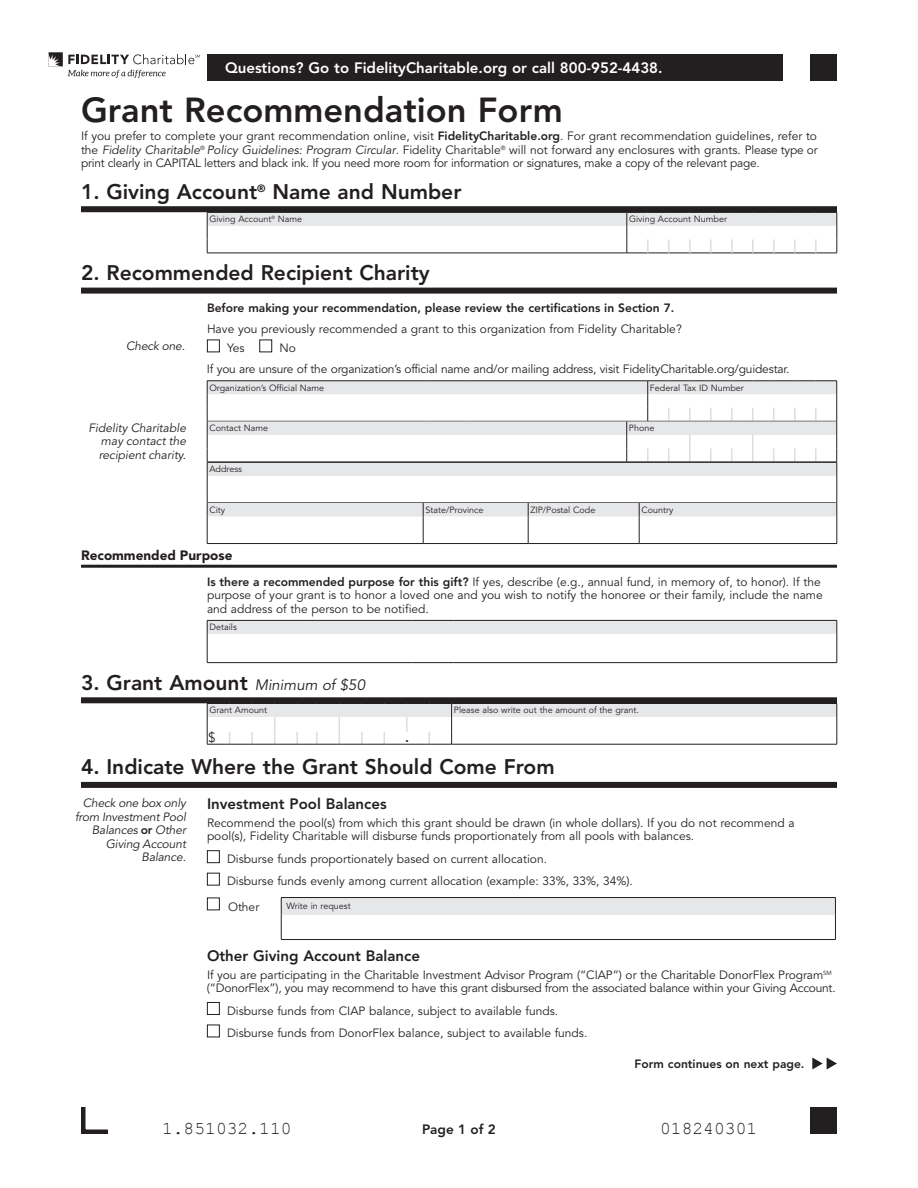
<style>
.page{position:relative;width:918px;height:1188px;background:#fff}
.page>*{position:absolute;margin:0;border:0;box-sizing:border-box;transform-origin:0 0}
.t1{font:800 34.5px "Avenir";color:#231f20}
.t2{font:800 21px "Avenir";color:#231f20}
.t3{font:18px "Courier New";color:#231f20}
.t4{font:800 15px "Avenir";color:#fff}
.t5{font:800 15px "Avenir";color:#231f20}
.t6{font:900 13.5px "Avenir";color:#231f20}
.t7{font:800 13.5px "Avenir";color:#231f20}
.t8{font:13.5px "Avenir";color:#231f20}
.t9{font:12px/13.5px "Avenir";color:#231f20}
.t10{font:12px/13.5px "Avenir";letter-spacing:-.02em;color:#231f20}
.t11{font:800 12px "Avenir";color:#231f20}
.t12{font:italic 12px/13.5px "Avenir LT Std";letter-spacing:-.01em;color:#231f20;text-align:right}
.t13{font:italic 12px/13.5px "Avenir";color:#231f20;text-align:justify}
.t14{font:9px "Avenir";color:#231f20}
.s1{font-weight:800}
.s2{font-style:italic}
.s3{font-weight:400;font-style:italic;font-size:15px}
.s4{font-weight:800;font-style:normal}
</style>
<div class="page">
<div style="left:207px;top:54px;width:576px;height:27px;background:#231f20"></div>
<div style="left:81px;top:206px;width:756px;height:6px;background:#231f20"></div>
<div style="left:81px;top:288px;width:756px;height:6px;background:#231f20"></div>
<hr style="left:81px;top:565px;width:756px;height:3px;background:#231f20">
<div style="left:81px;top:697px;width:756px;height:6px;background:#231f20"></div>
<div style="left:81px;top:782px;width:756px;height:6px;background:#231f20"></div>
<svg style="left:207px;top:212px;width:631px;height:42px"></svg>
<div style="left:207px;top:340px;width:13px;height:12px;border:1px solid #231f20"></div>
<div style="left:259px;top:340px;width:13px;height:12px;border:1px solid #231f20"></div>
<svg style="left:207px;top:381px;width:631px;height:162px"></svg>
<hr style="left:207px;top:543px;width:216px;height:1px;background:#231f20">
<hr style="left:423px;top:543px;width:105px;height:1px;background:#231f20">
<hr style="left:528px;top:543px;width:111px;height:1px;background:#231f20">
<hr style="left:639px;top:543px;width:198px;height:1px;background:#231f20">
<hr style="left:207px;top:662px;width:206px;height:1px;background:#231f20">
<hr style="left:413px;top:662px;width:41px;height:1px;background:#231f20">
<hr style="left:454px;top:662px;width:383px;height:1px;background:#231f20">
<svg style="left:207px;top:620px;width:631px;height:42px"></svg>
<svg style="left:207px;top:703px;width:631px;height:42px"></svg>
<hr style="left:452px;top:744px;width:385px;height:1px;background:#231f20">
<div style="left:207px;top:850px;width:13px;height:13px;border:1px solid #231f20"></div>
<div style="left:207px;top:873px;width:13px;height:13px;border:1px solid #231f20"></div>
<div style="left:281px;top:898px;width:554px;height:17px;background:#e6e7e9"></div>
<hr style="left:281px;top:897px;width:555px;height:1px;background:#231f20">
<svg style="left:281px;top:898px;width:1px;height:41px"></svg>
<svg style="left:835px;top:898px;width:1px;height:41px"></svg>
<hr style="left:281px;top:939px;width:555px;height:1px;background:#231f20">
<div style="left:207px;top:898px;width:13px;height:12px;border:1px solid #231f20"></div>
<div style="left:207px;top:1002px;width:13px;height:13px;border:1px solid #231f20"></div>
<div style="left:207px;top:1025px;width:13px;height:12px;border:1px solid #231f20"></div>
<svg style="left:812px;top:1058px;width:25px;height:12px"></svg>
<svg style="left:49px;top:52px;width:151px;height:26px"></svg>
<div style="left:810px;top:1107px;width:27px;height:27px;background:#231f20"></div>
<svg style="left:81px;top:1107px;width:27px;height:27px"></svg>
<div style="left:810px;top:54px;width:27px;height:27px;background:#231f20"></div>
<p class="t4" style="left:225px;top:59px;width:439px">Questions? Go to FidelityCharitable.org or call 800-952-4438.</p>
<h1 class="t1" style="left:81px;top:90px;width:483px">Grant Recommendation Form</h1>
<p class="t9" style="left:81px;top:130px;width:738px;text-align:justify">If you prefer to complete your grant recommendation online, visit <span class="s1">FidelityCharitable.org</span>. For grant recommendation guidelines, refer to the <span class="s2">Fidelity Charitable</span><sup>®</sup> <span class="s2">Policy Guidelines: Program Circular</span>. Fidelity Charitable<sup>®</sup> will not forward any enclosures with grants. Please type or print clearly in CAPITAL letters and black ink. If you need more room for information or signatures, make a copy of the relevant page.</p>
<h2 class="t2" style="left:81px;top:179px;width:382px">1. Giving Account<sup>®</sup> Name and Number</h2>
<p class="t14" style="left:209px;top:214px;width:94px">Giving Account<sup>®</sup> Name</p>
<p class="t14" style="left:629px;top:214px;width:100px">Giving Account Number</p>
<h2 class="t2" style="left:81px;top:260px;width:350px">2. Recommended Recipient Charity</h2>
<p class="t11" style="left:207px;top:300px;width:469px">Before making your recommendation, please review the certifications in Section 7.</p>
<p class="t9" style="left:227px;top:319px;width:456px;line-height:19.5px;text-indent:-20px">Have you previously recommended a grant to this organization from Fidelity Charitable?<br>Yes</p>
<p class="t12" style="left:126px;top:339px;width:60px">Check one.</p>
<p class="t9" style="left:207px;top:338px;width:584px;line-height:21px;text-indent:72px">No<br>If you are unsure of the organization’s official name and/or mailing address, visit FidelityCharitable.org/guidestar.</p>
<p class="t14" style="left:209px;top:382px;width:116px">Organization’s Official Name</p>
<p class="t14" style="left:650px;top:382px;width:95px">Federal Tax ID Number</p>
<p class="t14" style="left:209px;top:423px;width:60px">Contact Name</p>
<p class="t14" style="left:629px;top:423px;width:27px">Phone</p>
<p class="t14" style="left:209px;top:464px;width:34px">Address</p>
<p class="t14" style="left:209px;top:505px;width:17px">City</p>
<p class="t14" style="left:425px;top:505px;width:60px">State/Province</p>
<p class="t14" style="left:530px;top:505px;width:66px">ZIP/Postal Code</p>
<p class="t14" style="left:641px;top:505px;width:33px">Country</p>
<p class="t6" style="left:81px;top:547px;width:153px">Recommended Purpose</p>
<p class="t9" style="left:207px;top:575px;width:617px"><span class="s1">Is there a recommended purpose for this gift?</span> If yes, describe (e.g., annual fund, in memory of, to honor). If the purpose of your grant is to honor a loved one and you wish to notify the honoree or their family, include the name and address of the person to be notified.</p>
<p class="t14" style="left:209px;top:622px;width:29px">Details</p>
<p class="t13" style="left:99px;top:421px;width:89px;text-indent:-10px">Fidelity Charitable may contact the recipient charity.</p>
<h2 class="t2" style="left:81px;top:670px;width:286px">3. Grant Amount <span class="s3">Minimum of $50</span></h2>
<p class="t14" style="left:209px;top:705px;width:59px">Grant Amount</p>
<p class="t14" style="left:454px;top:705px;width:187px">Please also write out the amount of the grant.</p>
<p class="t8" style="left:208px;top:730px;width:9px">$</p>
<p class="t7" style="left:405px;top:729px;width:5px">.</p>
<h2 class="t2" style="left:81px;top:755px;width:475px">4. Indicate Where the Grant Should Come From</h2>
<p class="t5" style="left:207px;top:795px;width:181px">Investment Pool Balances</p>
<p class="t9" style="left:207px;top:816px;width:589px">Recommend the pool(s) from which this grant should be drawn (in whole dollars). If you do not recommend a pool(s), Fidelity Charitable will disburse funds proportionately from all pools with balances.</p>
<p class="t9" style="left:227px;top:848px;width:407px;line-height:22.5px">Disburse funds proportionately based on current allocation.<br>Disburse funds evenly among current allocation (example: 33%, 33%, 34%).</p>
<p class="t9" style="left:228px;top:901px;width:33px">Other</p>
<p class="t14" style="left:286px;top:901px;width:66px">Write in request</p>
<p class="t5" style="left:207px;top:947px;width:215px">Other Giving Account Balance</p>
<p class="t10" style="left:207px;top:968px;width:630px">If you are participating in the Charitable Investment Advisor Program (“CIAP”) or the Charitable DonorFlex Program<sup>SM </sup>(“DonorFlex”), you may recommend to have this grant disbursed from the associated balance within your Giving Account.</p>
<p class="t9" style="left:227px;top:1000px;width:362px;line-height:22.5px">Disburse funds from CIAP balance, subject to available funds.<br>Disburse funds from DonorFlex balance, subject to available funds.</p>
<p class="t12" style="left:75px;top:797px;width:112px">Check one box only from Investment Pool<br>Balances <span class="s4">or</span> Other<br>Giving Account<br>Balance.</p>
<p class="t11" style="left:634px;top:1057px;width:172px">Form continues on next page.</p>
<h3 class="t3" style="left:162px;top:1117px;width:131px">1.851032.110</h3>
<h3 class="t3" style="left:660px;top:1117px;width:99px">018240301</h3>
<p class="t7" style="left:422px;top:1121px;width:75px">Page 1 of 2</p>
</div>
